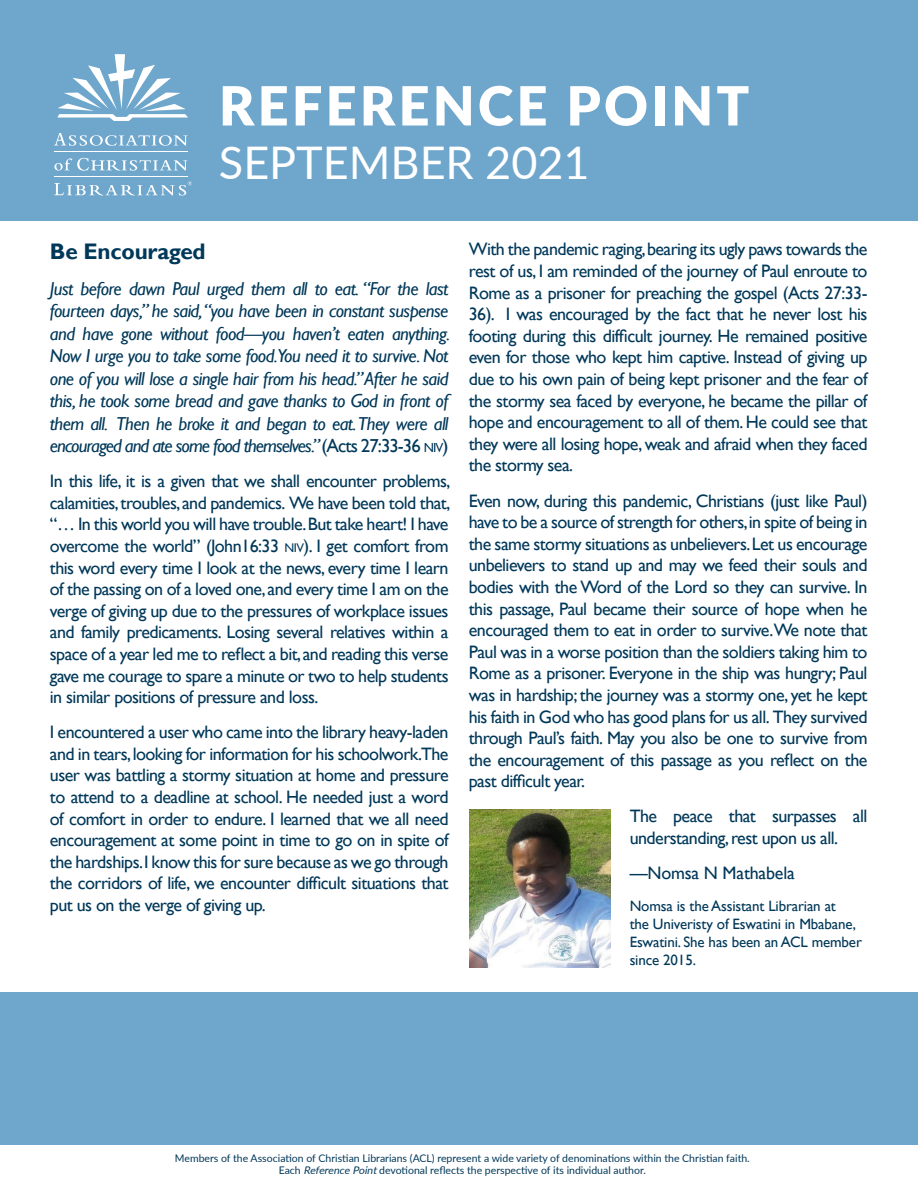
<style>
.page{position:relative;width:918px;height:1188px;background:#fff}
.page>*{position:absolute;margin:0;border:0;box-sizing:border-box;transform-origin:0 0}
.t1{font:900 54px "Lato";letter-spacing:.06em;color:#fff}
.t2{font:45px "Lato";color:#fff}
.t3{font:700 22.5px "Gill Sans";letter-spacing:-.01em;color:#003859}
.t4{font:italic 18.75px/22.5px "Gill Sans";letter-spacing:-.05em;color:#003859;text-align:justify}
.Devotion_paragraph_S{font:18px/21.6px "Gill Sans";letter-spacing:-.03em;color:#003859;text-align:justify}
.Devotion_paragraph_S-2{font:18px "Gill Sans";letter-spacing:-.01em;color:#003859}
.Devotion_paragraph_S-3{font:15px/18px "Gill Sans";letter-spacing:-.01em;color:#003859}
.t5{font:10.5px "Lato";color:#003859}
.s1{font-style:normal}
.s2{font-style:normal;font-size:13.2px}
.s3{font-size:12.6px}
.s4{font-style:italic}
</style>
<div class="page">
<div style="left:0;top:0;width:918px;height:220px;background:#6ea6cc"></div>
<div style="left:0;top:992px;width:918px;height:153px;background:#6ea6cc"></div>
<svg style="left:54px;top:133px;width:134px;height:13px"></svg>
<svg style="left:54px;top:158px;width:133px;height:13px"></svg>
<svg style="left:57px;top:54px;width:131px;height:67px"></svg>
<hr style="left:54px;top:151px;width:133px;height:1px;background:#fff">
<hr style="left:54px;top:177px;width:133px;height:1px;background:#fff">
<svg style="left:54px;top:181px;width:138px;height:15px"></svg>
<img style="left:469px;top:810px;width:142px;height:158px">
<p class="t1" style="left:219px;top:65px;width:532px">REFERENCE POINT</p>
<p class="t2" style="left:219px;top:131px;width:372px">SEPTEMBER 2021</p>
<p class="t3" style="left:50px;top:237px;width:157px">Be Encouraged</p>
<p class="t4" style="left:50px;top:277px;width:402px">Just before dawn Paul urged them all to eat. “For the last fourteen days,” he said, “you have been in constant suspense and have gone without food—you haven’t eaten anything.<br>Now I urge you to take some food.You need it to survive. Not one of you will lose a single hair from his head.” After he said this, he took some bread and gave thanks to God in front of them all. Then he broke it and began to eat. They were all encouraged and ate some food themselves.” <span class="s1">(Acts 27:33-36</span> <span class="s2">NIV</span><span class="s1">)</span></p>
<p class="Devotion_paragraph_S" style="left:50px;top:471px;width:402px">In this life, it is a given that we shall encounter problems, calamities, troubles, and pandemics. We have been told that, “… In this world you will have trouble. But take heart! I have overcome the world” (John16:33 <span class="s3">NIV</span>). I get comfort from this word every time I look at the news, every time I learn of the passing on of a loved one, and every time I am on the verge of giving up due to the pressures of workplace issues and family predicaments. Losing several relatives within a space of a year led me to reflect a bit, and reading this verse gave me courage to spare a minute or two to help students in similar positions of pressure and loss.</p>
<p class="Devotion_paragraph_S" style="left:50px;top:722px;width:400px">I encountered a user who came into the library heavy-laden and in tears, looking for information for his schoolwork.The user was battling a stormy situation at home and pressure to attend to a deadline at school. He needed just a word of comfort in order to endure. I learned that we all need encouragement at some point in time to go on in spite of the hardships. I know this for sure because as we go through the corridors of life, we encounter difficult situations that put us on the verge of giving up.</p>
<p class="Devotion_paragraph_S" style="left:469px;top:239px;width:400px">With the pandemic raging, bearing its ugly paws towards the rest of us, I am reminded of the journey of Paul enroute to Rome as a prisoner for preaching the gospel (Acts 27:33- 36). I was encouraged by the fact that he never lost his footing during this difficult journey. He remained positive even for those who kept him captive. Instead of giving up due to his own pain of being kept prisoner and the fear of the stormy sea faced by everyone, he became the pillar of hope and encouragement to all of them. He could see that they were all losing hope, weak and afraid when they faced the stormy sea.</p>
<p class="Devotion_paragraph_S" style="left:469px;top:490px;width:400px">Even now, during this pandemic, Christians (just like Paul) have to be a source of strength for others, in spite of being in the same stormy situations as unbelievers. Let us encourage unbelievers to stand up and may we feed their souls and bodies with the Word of the Lord so they can survive. In this passage, Paul became their source of hope when he encouraged them to eat in order to survive.We note that Paul was in a worse position than the soldiers taking him to Rome as a prisoner. Everyone in the ship was hungry; Paul was in hardship; the journey was a stormy one, yet he kept his faith in God who has good plans for us all. They survived through Paul’s faith. May you also be one to survive from the encouragement of this passage as you reflect on the past difficult year.</p>
<p class="Devotion_paragraph_S" style="left:630px;top:806px;width:239px">The peace that surpasses all understanding, rest upon us all.</p>
<p class="Devotion_paragraph_S-2" style="left:630px;top:863px;width:167px">—Nomsa N Mathabela</p>
<p class="Devotion_paragraph_S-3" style="left:630px;top:897px;width:234px">Nomsa is the Assistant Librarian at<br>the Univeristy of Eswatini in Mbabane,<br>Eswatini. She has been an ACL member since 2015.</p>
<p class="t5" style="left:175px;top:1151px;width:576px">Members of the Association of Christian Librarians (ACL) represent a wide variety of denominations within the Christian faith.</p>
<p class="t5" style="left:279px;top:1163px;width:369px">Each <span class="s4">Reference Point</span>devotional reflects the perspective of its individual author.</p>
</div>
